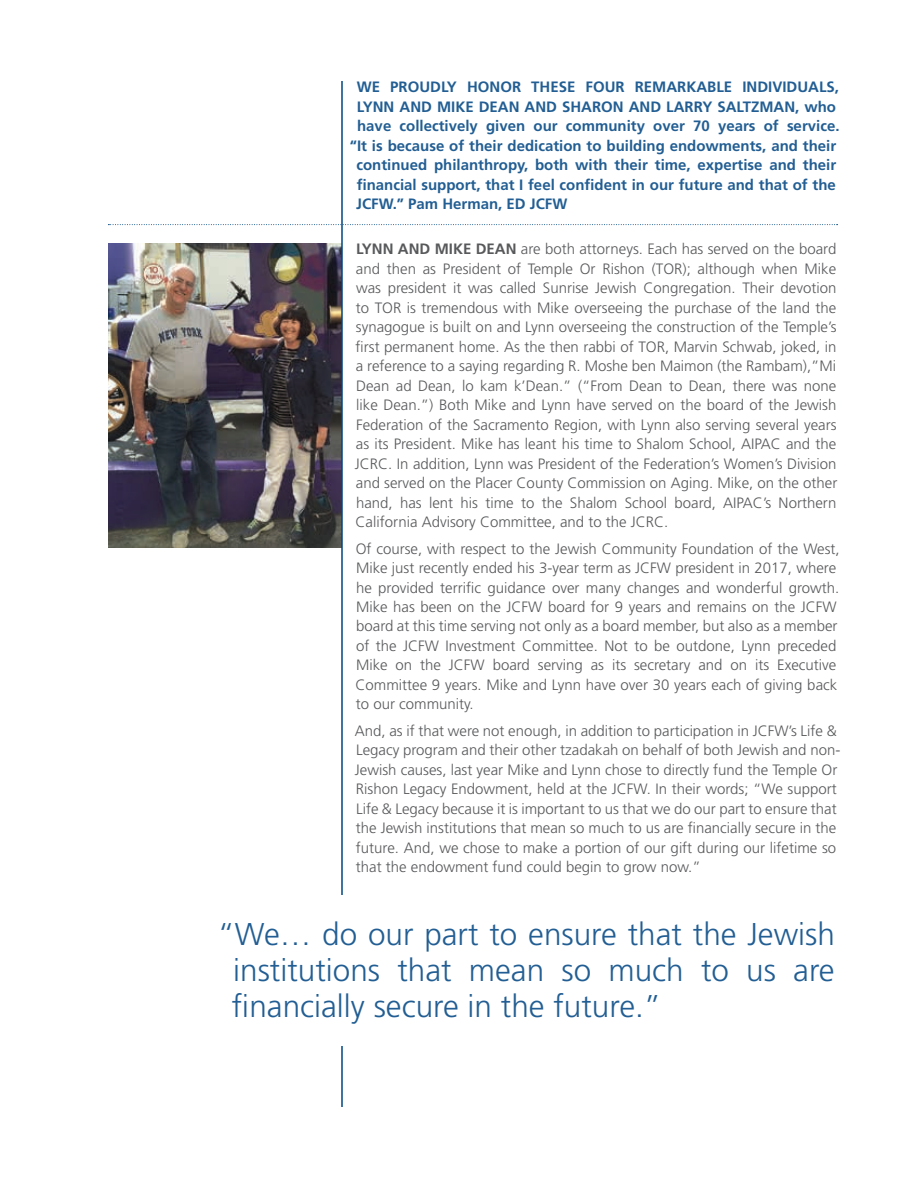
<style>
.page{position:relative;width:918px;height:1188px;background:#fff}
.page>*{position:absolute;margin:0;border:0;box-sizing:border-box;transform-origin:0 0}
.t1{font:300 31.5px/36px "Frutiger";color:#225e93;text-align:justify}
.t2{font:300 15px/19.5px "Frutiger";color:#58595b}
.t3{font:700 15px "Frutiger";color:#225e93}
.s1{font-weight:700}
</style>
<div class="page">
<img style="left:108px;top:243px;width:233px;height:305px">
<hr style="left:341px;top:81px;width:2px;height:1026px;background:#00477f">
<div style="left:202px;top:895px;width:634px;height:151px;background:#fff"></div>
<svg style="left:108px;top:224px;width:730px;height:1px"></svg>
<p class="t3" style="left:357px;top:78px;width:484px">WE PROUDLY HONOR THESE FOUR REMARKABLE INDIVIDUALS,</p>
<p class="t3" style="left:357px;top:98px;width:481px">LYNN AND MIKE DEAN AND SHARON AND LARRY SALTZMAN, who</p>
<p class="t3" style="left:357px;top:117px;width:484px">have collectively given our community over 70 years of service.</p>
<p class="t3" style="left:350px;top:137px;width:488px">“It is because of their dedication to building endowments, and their</p>
<p class="t3" style="left:356px;top:156px;width:481px">continued philanthropy, both with their time, expertise and their</p>
<p class="t3" style="left:357px;top:176px;width:481px">financial support, that I feel confident in our future and that of the</p>
<p class="t3" style="left:356px;top:195px;width:213px">JCFW.” Pam Herman, ED JCFW</p>
<p class="t2" style="left:355px;top:240px;width:484px;text-align:justify"><span class="s1">LYNN AND MIKE DEAN</span> are both attorneys. Each has served on the board and then as President of Temple Or Rishon (TOR); although when Mike was president it was called Sunrise Jewish Congregation. Their devotion to TOR is tremendous with Mike overseeing the purchase of the land the synagogue is built on and Lynn overseeing the construction of the Temple’s first permanent home. As the then rabbi of TOR, Marvin Schwab, joked, in a reference to a saying regarding R. Moshe ben Maimon (the Rambam),”Mi Dean ad Dean, lo kam k’Dean.” (“From Dean to Dean, there was none like Dean.”) Both Mike and Lynn have served on the board of the Jewish Federation of the Sacramento Region, with Lynn also serving several years as its President. Mike has leant his time to Shalom School, AIPAC and the JCRC. In addition, Lynn was President of the Federation’s Women’s Division and served on the Placer County Commission on Aging. Mike, on the other hand, has lent his time to the Shalom School board, AIPAC’s Northern California Advisory Committee, and to the JCRC.</p>
<p class="t2" style="left:356px;top:539px;width:486px">Of course, with respect to the Jewish Community Foundation of the West, Mike just recently ended his 3-year term as JCFW president in 2017, where he provided terrific guidance over many changes and wonderful growth.<br>Mike has been on the JCFW board for 9 years and remains on the JCFW board at this time serving not only as a board member, but also as a member of the JCFW Investment Committee. Not to be outdone, Lynn preceded Mike on the JCFW board serving as its secretary and on its Executive Committee 9 years. Mike and Lynn have over 30 years each of giving back to our community.</p>
<p class="t2" style="left:355px;top:721px;width:487px">And, as if that were not enough, in addition to participation in JCFW’s Life &amp; Legacy program and their other tzadakah on behalf of both Jewish and non-Jewish causes, last year Mike and Lynn chose to directly fund the Temple Or Rishon Legacy Endowment, held at the JCFW. In their words; “We support Life &amp; Legacy because it is important to us that we do our part to ensure that the Jewish institutions that mean so much to us are financially secure in the future. And, we chose to make a portion of our gift during our lifetime so that the endowment fund could begin to grow now.”</p>
<h1 class="t1" style="left:232px;top:917px;width:604px;text-indent:-15px">“We… do our part to ensure that the Jewish institutions that mean so much to us are financially secure in the future.”</h1>
</div>
